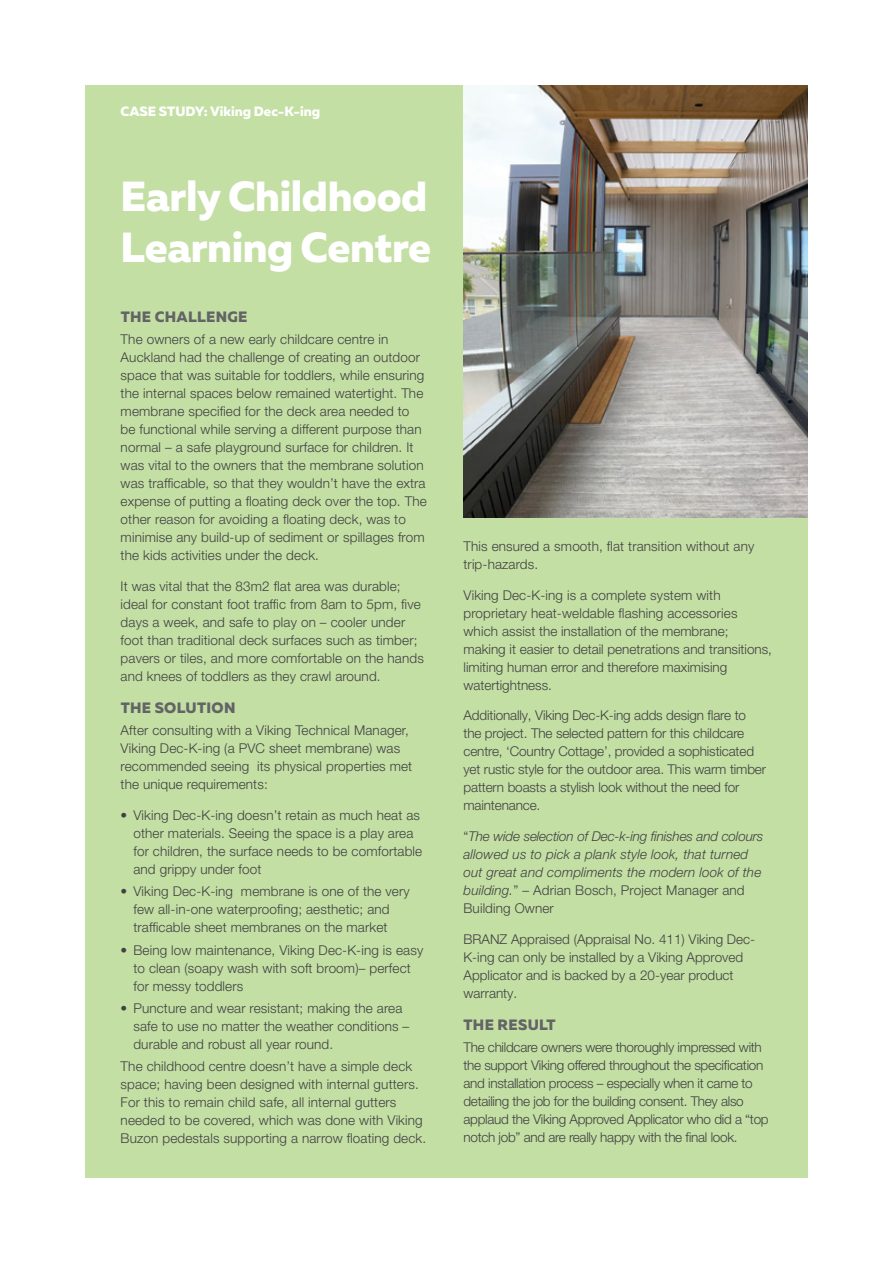
<style>
.page{position:relative;width:893px;height:1263px;background:#fff}
.page>*{position:absolute;margin:0;border:0;box-sizing:border-box;transform-origin:0 0}
.t1{font:800 42px/51px "Muller";letter-spacing:-.01em;color:#fff}
.t2{font:800 15px "Muller";letter-spacing:.02em;color:#636466}
.t3{font:300 13.5px/18px "Helvetica Neue LT Pro";letter-spacing:.01em;color:#414042}
.t4{font:300 13.5px/18px "Helvetica Neue LT Pro";letter-spacing:-.02em;color:#414042}
.t5{font:300 13.5px/18px "Helvetica Neue LT Pro";letter-spacing:-.01em;color:#414042}
.t6{font:italic 300 13.5px/18px "Helvetica Neue LT Pro";letter-spacing:.01em;color:#414042}
.t7{font:800 13.5px "Muller";color:#fff}
.s1{font-style:normal}
</style>
<div class="page">
<div style="left:85px;top:85px;width:723px;height:1093px;background:#c3dfa4"></div>
<img style="left:463px;top:85px;width:345px;height:432px">
<p class="t7" style="left:121px;top:102px;width:201px">CASE STUDY: Viking Dec-K-ing</p>
<h1 class="t1" style="left:121px;top:171px;width:312px">Early Childhood<br>Learning Centre</h1>
<p class="t2" style="left:121px;top:307px;width:128px">THE CHALLENGE</p>
<p class="t3" style="left:121px;top:330px;width:308px">The owners of a new early childcare centre in Auckland had the challenge of creating an outdoor space that was suitable for toddlers, while ensuring the internal spaces below remained watertight. The membrane specified for the deck area needed to be functional while serving a different purpose than normal – a safe playground surface for children. It was vital to the owners that the membrane solution was trafficable, so that they wouldn’t have the extra expense of putting a floating deck over the top. The other reason for avoiding a floating deck, was to minimise any build-up of sediment or spillages from the kids activities under the deck.</p>
<p class="t3" style="left:121px;top:577px;width:305px">It was vital that the 83m2 flat area was durable; ideal for constant foot traffic from 8am to 5pm, five days a week, and safe to play on – cooler under foot than traditional deck surfaces such as timber; pavers or tiles, and more comfortable on the hands and knees of toddlers as they crawl around.</p>
<p class="t2" style="left:121px;top:698px;width:116px">THE SOLUTION</p>
<p class="t3" style="left:121px;top:721px;width:293px">After consulting with a Viking Technical Manager, Viking Dec-K-ing (a PVC sheet membrane) was recommended seeing its physical properties met the unique requirements:</p>
<p class="t3" style="left:133px;top:806px;width:290px;text-indent:-13px">• Viking Dec-K-ing doesn’t retain as much heat as other materials. Seeing the space is a play area for children, the surface needs to be comfortable and grippy under foot</p>
<p class="t3" style="left:133px;top:882px;width:278px;text-indent:-13px">• Viking Dec-K-ing membrane is one of the very few all-in-one waterproofing; aesthetic; and trafficable sheet membranes on the market</p>
<p class="t3" style="left:133px;top:940px;width:291px;text-indent:-13px">• Being low maintenance, Viking Dec-K-ing is easy to clean (soapy wash with soft broom)– perfect for messy toddlers</p>
<p class="t3" style="left:133px;top:999px;width:277px;text-indent:-13px">• Puncture and wear resistant; making the area safe to use no matter the weather conditions – durable and robust all year round.</p>
<p class="t3" style="left:121px;top:1057px;width:307px">The childhood centre doesn’t have a simple deck space; having been designed with internal gutters.<br>For this to remain child safe, all internal gutters needed to be covered, which was done with Viking Buzon pedestals supporting a narrow floating deck.</p>
<p class="t3" style="left:463px;top:537px;width:292px">This ensured a smooth, flat transition without any trip-hazards.</p>
<p class="t3" style="left:463px;top:585px;width:310px">Viking Dec-K-ing is a complete system with proprietary heat-weldable flashing accessories which assist the installation of the membrane; making it easier to detail penetrations and transitions, limiting human error and therefore maximising watertightness.</p>
<p class="t5" style="left:463px;top:706px;width:304px">Additionally, Viking Dec-K-ing adds design flare to the project. The selected pattern for this childcare centre, ‘Country Cottage’, provided a sophisticated yet rustic style for the outdoor area. This warm timber pattern boasts a stylish look without the need for maintenance.</p>
<p class="t6" style="left:463px;top:827px;width:301px"><span class="s1">“</span>The wide selection of Dec-k-ing finishes and colours allowed us to pick a plank style look, that turned out great and compliments the modern look of the building.<span class="s1">” – Adrian Bosch, Project Manager and Building Owner</span></p>
<p class="t3" style="left:463px;top:930px;width:293px">BRANZ Appraised (Appraisal No. 411) Viking Dec-K-ing can only be installed by a Viking Approved Applicator and is backed by a 20-year product warranty.</p>
<p class="t2" style="left:464px;top:1015px;width:94px">THE RESULT</p>
<p class="t4" style="left:463px;top:1038px;width:307px">The childcare owners were thoroughly impressed with the support Viking offered throughout the specification and installation process – especially when it came to detailing the job for the building consent. They also applaud the Viking Approved Applicator who did a “top notch job” and are really happy with the final look.</p>
</div>
